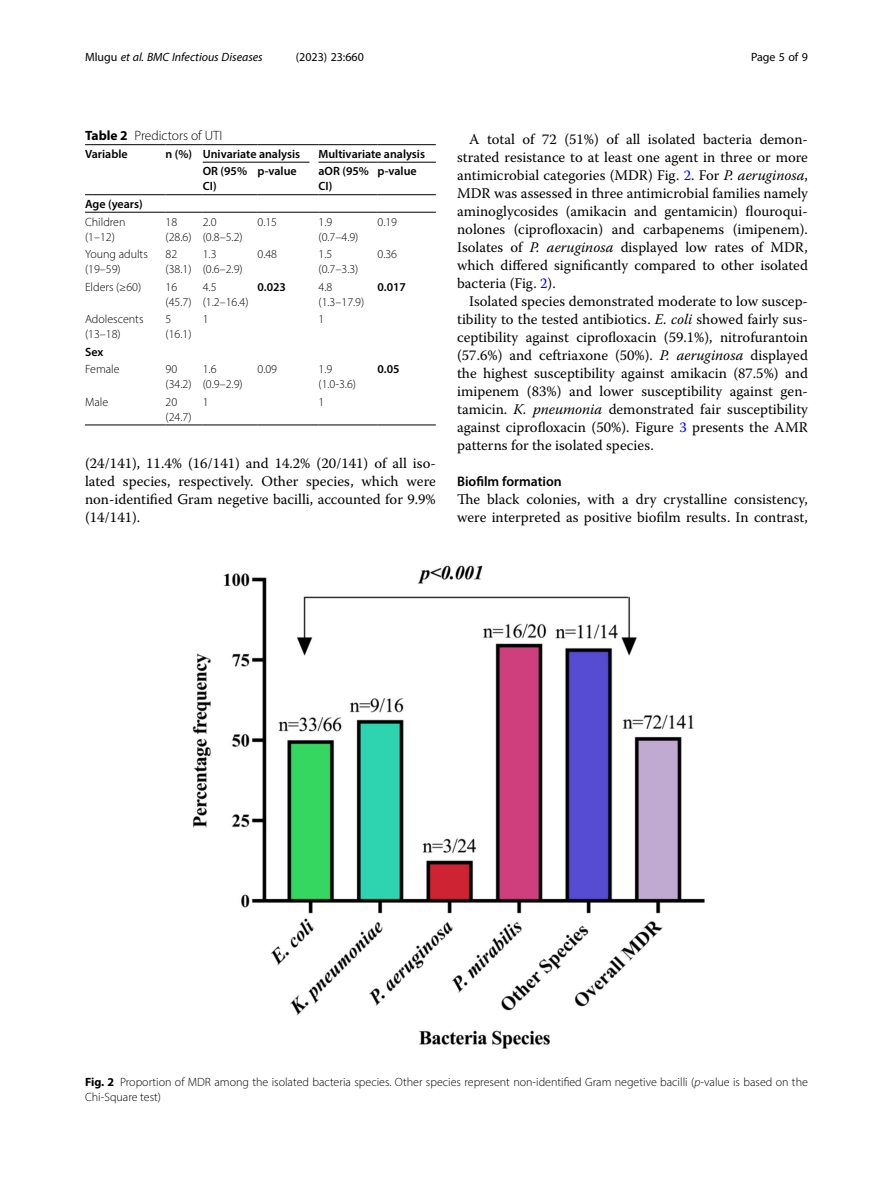
<style>
.page{position:relative;width:893px;height:1191px;background:#fff}
.page>*{position:absolute;margin:0;border:0;box-sizing:border-box;transform-origin:0 0}
.Body_Text_Indent{font:14.7px/18px "Warnock Pro";color:#000;text-align:justify}
.Body_Text{font:14.7px/18px "Warnock Pro";color:#000;text-align:justify}
.Head_2{font:600 13.8px "Myriad Pro";color:#000}
.Table_Caption{font:300 13.5px "Myriad Pro";color:#000}
.Table_Body{font:300 12px/15px "Myriad Pro";color:#000}
.Figure_Caption{font:300 12px/15px "Myriad Pro";color:#000}
.Table_Head{font:600 12px/15px "Myriad Pro";color:#000}
.t1{font:italic 12px "Myriad Pro";color:#000}
.t2{font:12px "Myriad Pro";color:#000}
.Table_Head_Bridge_Ru{font:600 12px "Myriad Pro";color:#000}
.Table_Body-2{font:600 12px "Myriad Pro";color:#000}
.s1{font-style:normal}
.s2{font-weight:700}
.s3{color:#00f}
.s4{font-style:italic}
</style>
<div class="page">
<hr style="left:166px;top:194px;width:37px;height:1px;background:#000">
<hr style="left:166px;top:212px;width:37px;height:1px;background:#000">
<hr style="left:203px;top:212px;width:55px;height:1px;background:#000">
<hr style="left:258px;top:212px;width:61px;height:1px;background:#000">
<hr style="left:319px;top:212px;width:58px;height:1px;background:#000">
<hr style="left:377px;top:212px;width:59px;height:1px;background:#000">
<hr style="left:166px;top:144px;width:37px;height:1px;background:#000">
<hr style="left:319px;top:144px;width:58px;height:1px;background:#000">
<hr style="left:377px;top:144px;width:59px;height:1px;background:#000">
<hr style="left:203px;top:194px;width:55px;height:1px;background:#000">
<hr style="left:258px;top:194px;width:61px;height:1px;background:#000">
<hr style="left:319px;top:162px;width:58px;height:1px;background:#000">
<hr style="left:319px;top:194px;width:58px;height:1px;background:#000">
<hr style="left:377px;top:162px;width:59px;height:1px;background:#000">
<hr style="left:377px;top:194px;width:59px;height:1px;background:#000">
<hr style="left:85px;top:194px;width:81px;height:1px;background:#000">
<hr style="left:85px;top:212px;width:81px;height:1px;background:#000">
<hr style="left:85px;top:425px;width:81px;height:1px;background:#000">
<hr style="left:166px;top:425px;width:37px;height:1px;background:#000">
<hr style="left:203px;top:425px;width:55px;height:1px;background:#000">
<hr style="left:258px;top:425px;width:61px;height:1px;background:#000">
<hr style="left:319px;top:425px;width:58px;height:1px;background:#000">
<hr style="left:377px;top:425px;width:59px;height:1px;background:#000">
<hr style="left:85px;top:144px;width:81px;height:1px;background:#000">
<hr style="left:203px;top:144px;width:55px;height:1px;background:#000">
<hr style="left:258px;top:144px;width:61px;height:1px;background:#000">
<hr style="left:203px;top:162px;width:106px;height:1px;background:#000">
<img style="left:192px;top:565px;width:513px;height:484px">
<p class="t1" style="left:85px;top:50px;width:179px"><span class="s1">Mlugu</span> et al. BMC Infectious Diseases</p>
<p class="t2" style="left:296px;top:50px;width:70px">(2023) 23:660</p>
<p class="t2" style="left:751px;top:50px;width:58px">Page 5 of 9</p>
<p class="Table_Caption" style="left:85px;top:128px;width:139px"><span class="s2">Table 2</span> Predictors of UTI</p>
<p class="Table_Head" style="left:85px;top:146px;width:44px">Variable</p>
<p class="Table_Head" style="left:166px;top:146px;width:28px">n (%)</p>
<p class="Table_Head_Bridge_Ru" style="left:203px;top:146px;width:99px">Univariate analysis</p>
<p class="Table_Head" style="left:319px;top:146px;width:108px">Multivariate analysis</p>
<p class="Table_Head" style="left:203px;top:164px;width:46px">OR (95%<br>CI)</p>
<p class="Table_Head" style="left:258px;top:164px;width:41px">p-value</p>
<p class="Table_Head" style="left:319px;top:164px;width:52px">aOR (95%<br>CI)</p>
<p class="Table_Head" style="left:377px;top:164px;width:41px">p-value</p>
<p class="Table_Head" style="left:85px;top:196px;width:59px">Age (years)</p>
<p class="Table_Body" style="left:85px;top:214px;width:42px">Children (1–12)</p>
<p class="Table_Body" style="left:166px;top:214px;width:28px">18 (28.6)</p>
<p class="Table_Body" style="left:203px;top:214px;width:41px">2.0 (0.8–5.2)</p>
<p class="Table_Body" style="left:258px;top:214px;width:21px">0.15</p>
<p class="Table_Body" style="left:319px;top:214px;width:41px">1.9 (0.7–4.9)</p>
<p class="Table_Body" style="left:377px;top:214px;width:21px">0.19</p>
<p class="Table_Body" style="left:85px;top:246px;width:64px">Young adults (19–59)</p>
<p class="Table_Body" style="left:166px;top:246px;width:28px">82 (38.1)</p>
<p class="Table_Body" style="left:203px;top:246px;width:41px">1.3 (0.6–2.9)</p>
<p class="Table_Body" style="left:258px;top:246px;width:21px">0.48</p>
<p class="Table_Body" style="left:319px;top:246px;width:41px">1.5 (0.7–3.3)</p>
<p class="Table_Body" style="left:377px;top:246px;width:21px">0.36</p>
<p class="Table_Body" style="left:85px;top:279px;width:58px">Elders (≥60)</p>
<p class="Table_Body" style="left:166px;top:279px;width:28px">16 (45.7)</p>
<p class="Table_Body" style="left:203px;top:279px;width:47px">4.5 (1.2–16.4)</p>
<p class="Table_Body-2" style="left:258px;top:279px;width:30px">0.023</p>
<p class="Table_Body" style="left:319px;top:279px;width:47px">4.8 (1.3–17.9)</p>
<p class="Table_Body-2" style="left:377px;top:279px;width:30px">0.017</p>
<p class="Table_Body" style="left:85px;top:311px;width:60px">Adolescents (13–18)</p>
<p class="Table_Body" style="left:166px;top:311px;width:28px">5 (16.1)</p>
<p class="Table_Body" style="left:203px;top:311px;width:7px">1</p>
<p class="Table_Body" style="left:319px;top:311px;width:7px">1</p>
<p class="Table_Body-2" style="left:85px;top:344px;width:20px">Sex</p>
<p class="Table_Body" style="left:85px;top:361px;width:36px">Female</p>
<p class="Table_Body" style="left:166px;top:361px;width:28px">90 (34.2)</p>
<p class="Table_Body" style="left:203px;top:361px;width:41px">1.6 (0.9–2.9)</p>
<p class="Table_Body" style="left:258px;top:361px;width:21px">0.09</p>
<p class="Table_Body" style="left:319px;top:361px;width:39px">1.9 (1.0-3.6)</p>
<p class="Table_Body-2" style="left:377px;top:361px;width:24px">0.05</p>
<p class="Table_Body" style="left:85px;top:394px;width:25px">Male</p>
<p class="Table_Body" style="left:166px;top:394px;width:28px">20 (24.7)</p>
<p class="Table_Body" style="left:203px;top:394px;width:7px">1</p>
<p class="Table_Body" style="left:319px;top:394px;width:7px">1</p>
<p class="Body_Text" style="left:85px;top:454px;width:352px">(24/141), 11.4% (16/141) and 14.2% (20/141) of all iso&shy;lated species, respectively. Other species, which were non-identified Gram negetive bacilli, accounted for 9.9% (14/141).</p>
<p class="Body_Text_Indent" style="left:457px;top:130px;width:352px;text-indent:12px">A total of 72 (51%) of all isolated bacteria demon&shy;strated resistance to at least one agent in three or more antimicrobial categories (MDR) Fig. <span class="s3">2</span>. For <span class="s4">P. aeruginosa</span>, MDR was assessed in three antimicrobial families namely aminoglycosides (amikacin and gentamicin) flouroqui&shy;nolones (ciprofloxacin) and carbapenems (imipenem).<br>Isolates of <span class="s4">P. aeruginosa</span> displayed low rates of MDR, which differed significantly compared to other isolated bacteria (Fig. <span class="s3">2</span>).</p>
<p class="Body_Text_Indent" style="left:457px;top:292px;width:352px;text-indent:12px">Isolated species demonstrated moderate to low suscep&shy;tibility to the tested antibiotics. <span class="s4">E. coli</span> showed fairly sus&shy;ceptibility against ciprofloxacin (59.1%), nitrofurantoin (57.6%) and ceftriaxone (50%). <span class="s4">P. aeruginosa</span> displayed the highest susceptibility against amikacin (87.5%) and imipenem (83%) and lower susceptibility against gen&shy;tamicin. <span class="s4">K. pneumonia</span> demonstrated fair susceptibility against ciprofloxacin (50%). Figure <span class="s3">3</span> presents the AMR patterns for the isolated species.</p>
<p class="Head_2" style="left:457px;top:473px;width:106px">Biofilm formation</p>
<p class="Body_Text" style="left:457px;top:490px;width:352px">The black colonies, with a dry crystalline consistency, were interpreted as positive biofilm results. In contrast,</p>
<p class="Figure_Caption" style="left:85px;top:1074px;width:724px"><span class="s2">Fig. 2</span> Proportion of MDR among the isolated bacteria species. Other species represent non-identified Gram negetive bacilli (<span class="s4">p-</span>value is based on the<br>Chi-Square test)</p>
</div>
